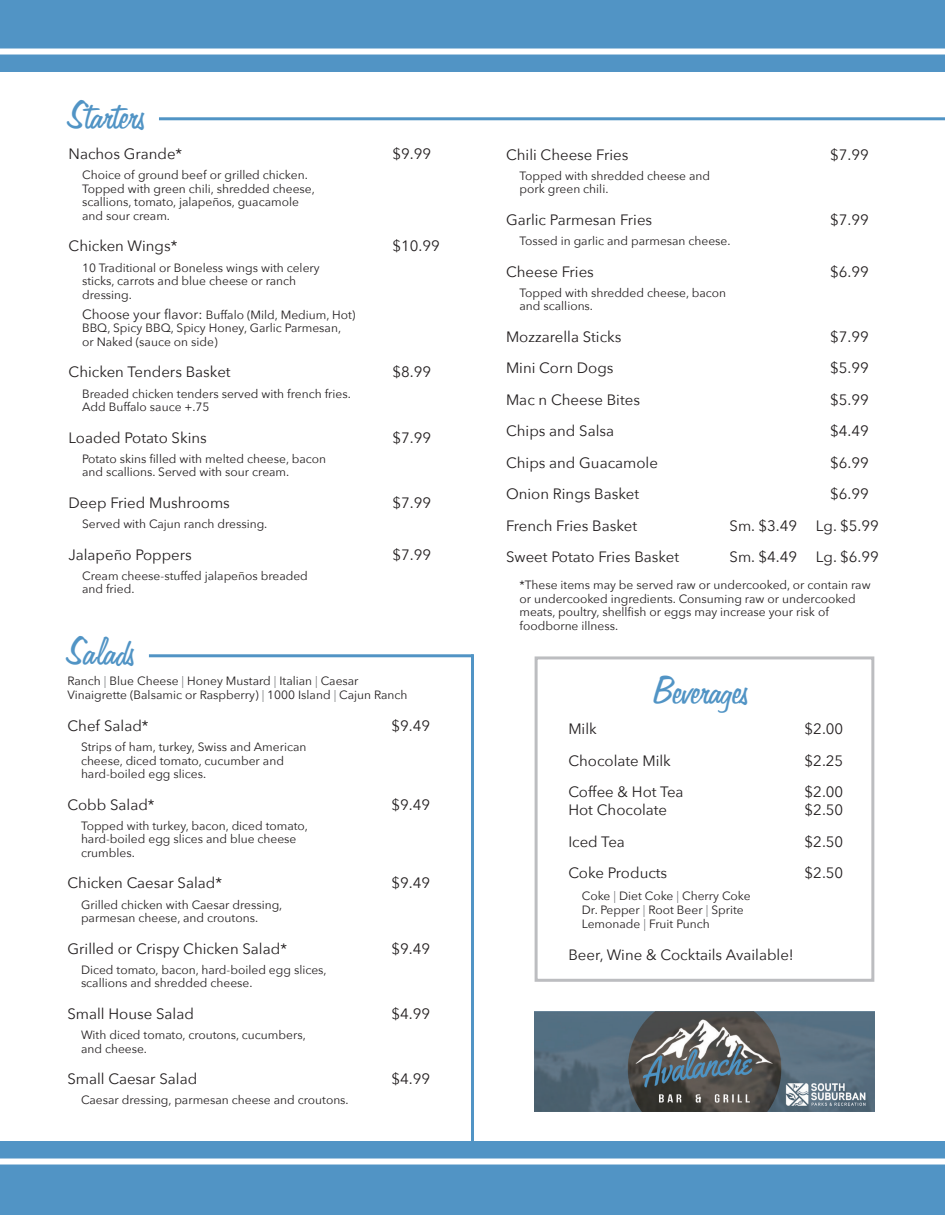
<style>
.page{position:relative;width:945px;height:1215px;background:#fff}
.page>*{position:absolute;margin:0;border:0;box-sizing:border-box;transform-origin:0 0}
.t1{font:45px "Freehand 575 BT Regular B";color:#5194c5}
.t2{font:15px "Avenir Next";color:#231f20}
.t3{font:12px/13.5px "Avenir Next";color:#231f20}
.s1{font-size:13.5px}
.s2{color:#808285}
</style>
<div class="page">
<hr style="left:159px;top:117px;width:786px;height:3px;background:#5194c5">
<hr style="left:471px;top:654px;width:3px;height:561px;background:#5194c5">
<hr style="left:149px;top:654px;width:325px;height:3px;background:#5194c5">
<div style="left:535px;top:656px;width:339px;height:326px;border:3px solid #bcbdc0"></div>
<div style="left:0;top:1141px;width:945px;height:74px;background:#5194c5"></div>
<div style="left:0;top:1159px;width:945px;height:6px;background:#fff"></div>
<div style="left:0;top:0;width:945px;height:72px;background:#5194c5"></div>
<div style="left:0;top:49px;width:945px;height:6px;background:#fff"></div>
<img style="left:535px;top:1011px;width:339px;height:100px">
<p class="t1" style="left:69px;top:91px;width:80px">Starters</p>
<p class="t2" style="left:69px;top:141px;width:115px">Nachos Grande*</p>
<p class="t2" style="left:393px;top:141px;width:40px">$9.99</p>
<p class="t3" style="left:82px;top:168px;width:227px">Choice of ground beef or grilled chicken.</p>
<p class="t3" style="left:82px;top:182px;width:234px">Topped with green chili, shredded cheese,</p>
<p class="t3" style="left:82px;top:195px;width:218px">scallions, tomato, jalapeños, guacamole</p>
<p class="t3" style="left:82px;top:209px;width:89px">and sour cream.</p>
<p class="t2" style="left:69px;top:234px;width:110px">Chicken Wings*</p>
<p class="t2" style="left:393px;top:234px;width:49px">$10.99</p>
<p class="t3" style="left:82px;top:260px;width:239px">10 Traditional or Boneless wings with celery</p>
<p class="t3" style="left:82px;top:274px;width:216px">sticks, carrots and blue cheese or ranch</p>
<p class="t3" style="left:82px;top:287px;width:51px">dressing.</p>
<p class="t3" style="left:82px;top:308px;width:275px"><span class="s1">Choose your flavor:</span> Buffalo (Mild, Medium, Hot)</p>
<p class="t3" style="left:82px;top:321px;width:261px">BBQ, Spicy BBQ, Spicy Honey, Garlic Parmesan,</p>
<p class="t3" style="left:82px;top:335px;width:137px">or Naked (sauce on side)</p>
<p class="t2" style="left:69px;top:360px;width:164px">Chicken Tenders Basket</p>
<p class="t2" style="left:393px;top:360px;width:40px">$8.99</p>
<p class="t3" style="left:82px;top:386px;width:270px">Breaded chicken tenders served with french fries.<br>Add Buffalo sauce +.75</p>
<p class="t2" style="left:69px;top:425px;width:140px">Loaded Potato Skins</p>
<p class="t2" style="left:393px;top:425px;width:40px">$7.99</p>
<p class="t3" style="left:82px;top:452px;width:246px">Potato skins filled with melted cheese, bacon</p>
<p class="t3" style="left:82px;top:465px;width:209px">and scallions. Served with sour cream.</p>
<p class="t2" style="left:69px;top:490px;width:163px">Deep Fried Mushrooms</p>
<p class="t2" style="left:393px;top:490px;width:40px">$7.99</p>
<p class="t3" style="left:82px;top:517px;width:187px">Served with Cajun ranch dressing.</p>
<p class="t2" style="left:69px;top:542px;width:125px">Jalapeño Poppers</p>
<p class="t2" style="left:393px;top:542px;width:40px">$7.99</p>
<p class="t3" style="left:82px;top:569px;width:227px">Cream cheese-stuffed jalapeños breaded</p>
<p class="t3" style="left:82px;top:582px;width:54px">and fried.</p>
<p class="t1" style="left:68px;top:628px;width:71px">Salads</p>
<p class="t3" style="left:68px;top:673px;width:342px;line-height:14.4px">Ranch <span class="s2">|</span> Blue Cheese <span class="s2">|</span> Honey Mustard <span class="s2">|</span> Italian <span class="s2">|</span> Caesar<br>Vinaigrette (Balsamic or Raspberry) <span class="s2">|</span> 1000 Island <span class="s2">|</span> Cajun Ranch</p>
<p class="t2" style="left:68px;top:713px;width:83px">Chef Salad*</p>
<p class="t2" style="left:392px;top:713px;width:40px">$9.49</p>
<p class="t3" style="left:81px;top:740px;width:227px">Strips of ham, turkey, Swiss and American</p>
<p class="t3" style="left:81px;top:753px;width:204px">cheese, diced tomato, cucumber and</p>
<p class="t3" style="left:81px;top:767px;width:127px">hard-boiled egg slices.</p>
<p class="t2" style="left:68px;top:792px;width:89px">Cobb Salad*</p>
<p class="t2" style="left:392px;top:792px;width:40px">$9.49</p>
<p class="t3" style="left:81px;top:818px;width:228px">Topped with turkey, bacon, diced tomato,</p>
<p class="t3" style="left:81px;top:832px;width:217px">hard-boiled egg slices and blue cheese</p>
<p class="t3" style="left:81px;top:845px;width:55px">crumbles.</p>
<p class="t2" style="left:68px;top:870px;width:156px">Chicken Caesar Salad*</p>
<p class="t2" style="left:392px;top:870px;width:40px">$9.49</p>
<p class="t3" style="left:81px;top:897px;width:203px">Grilled chicken with Caesar dressing,</p>
<p class="t3" style="left:81px;top:911px;width:179px">parmesan cheese, and croutons.</p>
<p class="t2" style="left:68px;top:936px;width:221px">Grilled or Crispy Chicken Salad*</p>
<p class="t2" style="left:392px;top:936px;width:40px">$9.49</p>
<p class="t3" style="left:81px;top:962px;width:247px">Diced tomato, bacon, hard-boiled egg slices,</p>
<p class="t3" style="left:81px;top:976px;width:173px">scallions and shredded cheese.</p>
<p class="t2" style="left:68px;top:1001px;width:128px">Small House Salad</p>
<p class="t2" style="left:392px;top:1001px;width:40px">$4.99</p>
<p class="t3" style="left:81px;top:1028px;width:226px">With diced tomato, croutons, cucumbers,</p>
<p class="t3" style="left:81px;top:1041px;width:68px">and cheese.</p>
<p class="t2" style="left:68px;top:1066px;width:131px">Small Caesar Salad</p>
<p class="t2" style="left:392px;top:1066px;width:40px">$4.99</p>
<p class="t3" style="left:81px;top:1093px;width:269px">Caesar dressing, parmesan cheese and croutons.</p>
<p class="t2" style="left:506px;top:142px;width:124px">Chili Cheese Fries</p>
<p class="t2" style="left:830px;top:142px;width:40px">$7.99</p>
<p class="t3" style="left:520px;top:169px;width:192px">Topped with shredded cheese and</p>
<p class="t3" style="left:520px;top:182px;width:90px">pork green chili.</p>
<p class="t2" style="left:506px;top:207px;width:148px">Garlic Parmesan Fries</p>
<p class="t2" style="left:830px;top:207px;width:40px">$7.99</p>
<p class="t3" style="left:520px;top:234px;width:213px">Tossed in garlic and parmesan cheese.</p>
<p class="t2" style="left:506px;top:259px;width:89px">Cheese Fries</p>
<p class="t2" style="left:830px;top:259px;width:40px">$6.99</p>
<p class="t3" style="left:520px;top:286px;width:208px">Topped with shredded cheese, bacon</p>
<p class="t3" style="left:520px;top:299px;width:75px">and scallions.</p>
<p class="t2" style="left:506px;top:324px;width:117px">Mozzarella Sticks</p>
<p class="t2" style="left:830px;top:324px;width:40px">$7.99</p>
<p class="t2" style="left:506px;top:356px;width:109px">Mini Corn Dogs</p>
<p class="t2" style="left:830px;top:356px;width:40px">$5.99</p>
<p class="t2" style="left:506px;top:387px;width:135px">Mac n Cheese Bites</p>
<p class="t2" style="left:830px;top:387px;width:40px">$5.99</p>
<p class="t2" style="left:506px;top:419px;width:110px">Chips and Salsa</p>
<p class="t2" style="left:830px;top:419px;width:40px">$4.49</p>
<p class="t2" style="left:506px;top:450px;width:153px">Chips and Guacamole</p>
<p class="t2" style="left:830px;top:450px;width:40px">$6.99</p>
<p class="t2" style="left:506px;top:482px;width:135px">Onion Rings Basket</p>
<p class="t2" style="left:830px;top:482px;width:40px">$6.99</p>
<p class="t2" style="left:506px;top:513px;width:133px">French Fries Basket</p>
<p class="t2" style="left:730px;top:513px;width:69px">Sm. $3.49</p>
<p class="t2" style="left:816px;top:513px;width:65px">Lg. $5.99</p>
<p class="t2" style="left:506px;top:545px;width:175px">Sweet Potato Fries Basket</p>
<p class="t2" style="left:730px;top:545px;width:69px">Sm. $4.49</p>
<p class="t2" style="left:816px;top:545px;width:65px">Lg. $6.99</p>
<p class="t3" style="left:520px;top:578px;width:353px">*These items may be served raw or undercooked, or contain raw or undercooked ingredients. Consuming raw or undercooked meats, poultry, shellfish or eggs may increase your risk of foodborne illness.</p>
<p class="t1" style="left:654px;top:667px;width:99px">Beverages</p>
<p class="t2" style="left:568px;top:717px;width:30px">Milk</p>
<p class="t2" style="left:805px;top:717px;width:40px">$2.00</p>
<p class="t2" style="left:568px;top:748px;width:104px">Chocolate Milk</p>
<p class="t2" style="left:805px;top:748px;width:40px">$2.25</p>
<p class="t2" style="left:568px;top:780px;width:117px">Coffee &amp; Hot Tea</p>
<p class="t2" style="left:805px;top:780px;width:40px">$2.00</p>
<p class="t2" style="left:568px;top:798px;width:100px">Hot Chocolate</p>
<p class="t2" style="left:805px;top:798px;width:40px">$2.50</p>
<p class="t2" style="left:568px;top:829px;width:58px">Iced Tea</p>
<p class="t2" style="left:805px;top:829px;width:40px">$2.50</p>
<p class="t2" style="left:568px;top:861px;width:100px">Coke Products</p>
<p class="t2" style="left:805px;top:861px;width:40px">$2.50</p>
<p class="t3" style="left:582px;top:888px;width:170px">Coke <span class="s2">|</span> Diet Coke <span class="s2">|</span> Cherry Coke</p>
<p class="t3" style="left:582px;top:903px;width:163px">Dr. Pepper <span class="s2">|</span> Root Beer <span class="s2">|</span> Sprite</p>
<p class="t3" style="left:582px;top:917px;width:129px">Lemonade <span class="s2">|</span> Fruit Punch</p>
<p class="t2" style="left:568px;top:942px;width:227px">Beer, Wine &amp; Cocktails Available!</p>
</div>
